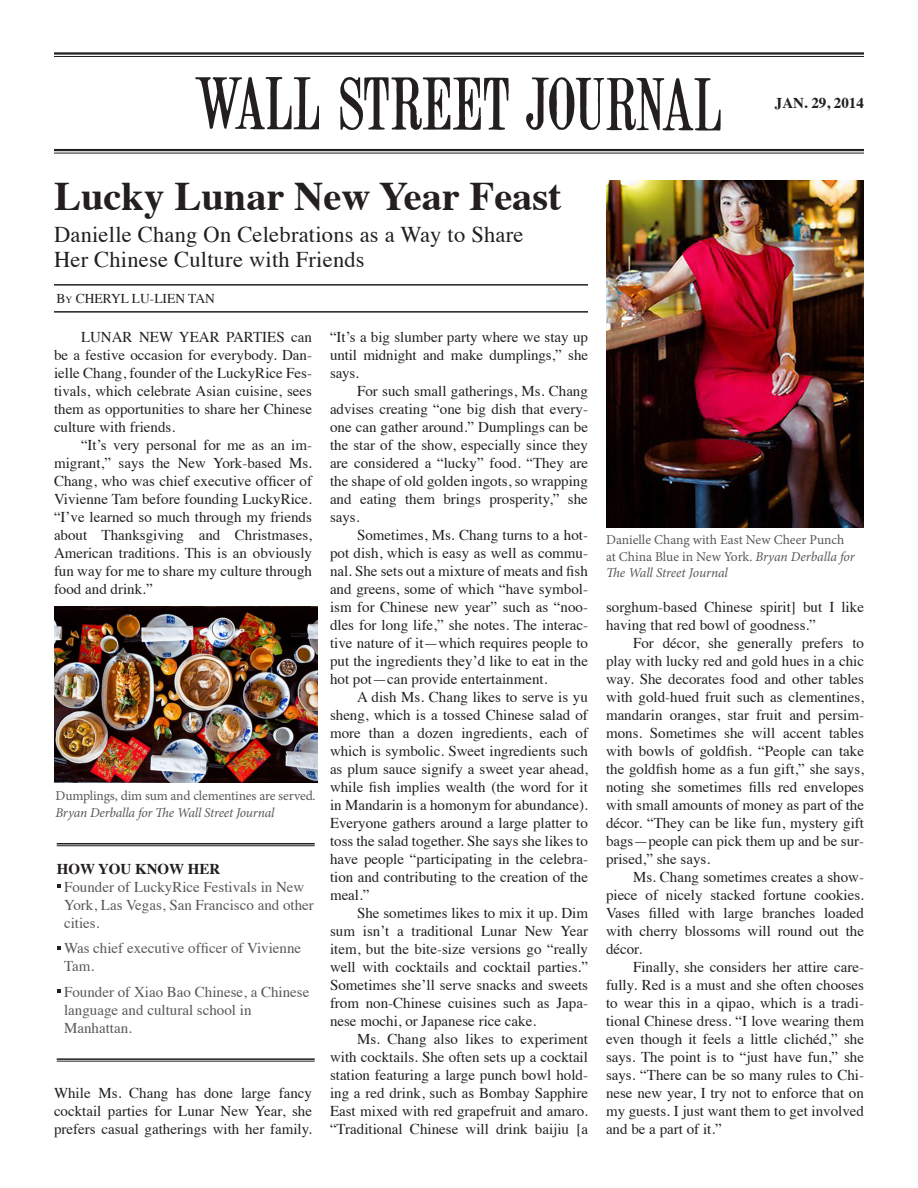
<style>
.page{position:relative;width:918px;height:1188px;background:#fff}
.page>*{position:absolute;margin:0;border:0;box-sizing:border-box;transform-origin:0 0}
.t1{font:700 40.5px "Times";color:#231f20}
.t2{font:22.5px/25.5px "Times";letter-spacing:.01em;color:#231f20}
.t3{font:15px/18px "Times";color:#231f20;text-align:justify}
.t4{font:15px/18px "Times";color:#57585a}
.t5{font:700 15px "Times";color:#231f20}
.t6{font:13.5px/16.2px "Minion Pro";letter-spacing:-.005em;color:#57585a}
.t7{font:13.5px "Times";color:#231f20}
.s1{font-size:9.45px}
.s2{font-style:italic}
</style>
<div class="page">
<svg style="left:57px;top:884px;width:3px;height:4px"></svg>
<svg style="left:57px;top:946px;width:3px;height:4px"></svg>
<svg style="left:57px;top:989px;width:3px;height:4px"></svg>
<svg style="left:340px;top:77px;width:169px;height:53px"></svg>
<svg style="left:526px;top:77px;width:195px;height:54px"></svg>
<svg style="left:195px;top:77px;width:124px;height:52px"></svg>
<hr style="left:54px;top:52px;width:810px;height:3px;background:#231f20">
<hr style="left:54px;top:56px;width:810px;height:1px;background:#231f20">
<hr style="left:54px;top:149px;width:810px;height:2px;background:#231f20">
<hr style="left:54px;top:153px;width:810px;height:1px;background:#231f20">
<img style="left:606px;top:180px;width:258px;height:347px">
<hr style="left:54px;top:311px;width:534px;height:2px;background:#231f20">
<hr style="left:57px;top:843px;width:258px;height:1px;background:#231f20">
<hr style="left:57px;top:845px;width:258px;height:1px;background:#231f20">
<hr style="left:57px;top:1058px;width:258px;height:2px;background:#231f20">
<hr style="left:57px;top:1061px;width:258px;height:1px;background:#231f20">
<img style="left:54px;top:606px;width:263px;height:176px">
<hr style="left:54px;top:284px;width:534px;height:2px;background:#231f20">
<p class="t5" style="left:775px;top:89px;width:91px">JAN. 29, 2014</p>
<p class="t1" style="left:54px;top:158px;width:509px">Lucky Lunar New Year Feast</p>
<p class="t2" style="left:54px;top:220px;width:471px">Danielle Chang On Celebrations as a Way to Share<br>Her Chinese Culture with Friends</p>
<p class="t7" style="left:57px;top:286px;width:160px">B<span class="s1">y</span> CHERYL LU-LIEN TAN</p>
<p class="t3" style="left:54px;top:327px;width:260px;text-indent:27px">LUNAR NEW YEAR PARTIES can be a festive occasion for everybody. Dan&shy;ielle Chang, founder of the LuckyRice Fes&shy;tivals, which celebrate Asian cuisine, sees them as opportunities to share her Chinese culture with friends.</p>
<p class="t3" style="left:54px;top:435px;width:260px;text-indent:27px">“It’s very personal for me as an im&shy;migrant,” says the New York-based Ms.<br>Chang, who was chief executive officer of Vivienne Tam before founding LuckyRice. “I’ve learned so much through my friends about Thanksgiving and Christmases, American traditions. This is an obviously fun way for me to share my culture through food and drink.”</p>
<p class="t6" style="left:56px;top:788px;width:262px">Dumplings, dim sum and clementines are served.<br><span class="s2">Bryan Derballa for The Wall Street Journal</span></p>
<p class="t5" style="left:57px;top:854px;width:165px">HOW YOU KNOW HER</p>
<p class="t4" style="left:64px;top:876px;width:251px">Founder of LuckyRice Festivals in New<br>York, Las Vegas, San Francisco and other cities.</p>
<p class="t4" style="left:64px;top:938px;width:239px">Was chief executive officer of Vivienne<br>Tam.</p>
<p class="t4" style="left:64px;top:981px;width:247px">Founder of Xiao Bao Chinese, a Chinese language and cultural school in<br>Manhattan.</p>
<p class="t3" style="left:54px;top:1083px;width:260px">While Ms. Chang has done large fancy cocktail parties for Lunar New Year, she prefers casual gatherings with her family.</p>
<p class="t3" style="left:330px;top:327px;width:260px">“It’s a big slumber party where we stay up until midnight and make dumplings,” she says.</p>
<p class="t3" style="left:330px;top:381px;width:260px;text-indent:27px">For such small gatherings, Ms. Chang advises creating “one big dish that every&shy;one can gather around.” Dumplings can be the star of the show, especially since they are considered a “lucky” food. “They are the shape of old golden ingots, so wrapping and eating them brings prosperity,” she says.</p>
<p class="t3" style="left:330px;top:525px;width:260px;text-indent:27px">Sometimes, Ms. Chang turns to a hot&shy;pot dish, which is easy as well as commu&shy;nal. She sets out a mixture of meats and fish and greens, some of which “have symbol&shy;ism for Chinese new year” such as “noo&shy;dles for long life,” she notes. The interac&shy;tive nature of it—which requires people to put the ingredients they’d like to eat in the hot pot—can provide entertainment.</p>
<p class="t3" style="left:330px;top:687px;width:260px;text-indent:27px">A dish Ms. Chang likes to serve is yu sheng, which is a tossed Chinese salad of more than a dozen ingredients, each of which is symbolic. Sweet ingredients such as plum sauce signify a sweet year ahead, while fish implies wealth (the word for it in Mandarin is a homonym for abundance).<br>Everyone gathers around a large platter to toss the salad together. She says she likes to have people “participating in the celebra&shy;tion and contributing to the creation of the meal.”</p>
<p class="t3" style="left:330px;top:903px;width:260px;text-indent:27px">She sometimes likes to mix it up. Dim sum isn’t a traditional Lunar New Year item, but the bite-size versions go “really well with cocktails and cocktail parties.” Sometimes she’ll serve snacks and sweets from non-Chinese cuisines such as Japa&shy;nese mochi, or Japanese rice cake.</p>
<p class="t3" style="left:330px;top:1029px;width:260px;text-indent:27px">Ms. Chang also likes to experiment with cocktails. She often sets up a cocktail station featuring a large punch bowl hold&shy;ing a red drink, such as Bombay Sapphire East mixed with red grapefruit and amaro. “Traditional Chinese will drink baijiu [a</p>
<p class="t6" style="left:606px;top:532px;width:250px">Danielle Chang with East New Cheer Punch at China Blue in New York. <span class="s2">Bryan Derballa for<br>The Wall Street Journal</span></p>
<p class="t3" style="left:606px;top:597px;width:259px">sorghum-based Chinese spirit] but I like having that red bowl of goodness.”</p>
<p class="t3" style="left:606px;top:633px;width:260px;text-indent:27px">For décor, she generally prefers to play with lucky red and gold hues in a chic way. She decorates food and other tables with gold-hued fruit such as clementines, mandarin oranges, star fruit and persim&shy;mons. Sometimes she will accent tables with bowls of goldfish. “People can take the goldfish home as a fun gift,” she says, noting she sometimes fills red envelopes with small amounts of money as part of the décor. “They can be like fun, mystery gift bags—people can pick them up and be sur&shy;prised,” she says.</p>
<p class="t3" style="left:606px;top:867px;width:260px;text-indent:27px">Ms. Chang sometimes creates a show&shy;piece of nicely stacked fortune cookies.<br>Vases filled with large branches loaded with cherry blossoms will round out the décor.</p>
<p class="t3" style="left:606px;top:957px;width:260px;text-indent:27px">Finally, she considers her attire care&shy;fully. Red is a must and she often chooses to wear this in a qipao, which is a tradi&shy;tional Chinese dress. “I love wearing them even though it feels a little clichéd,” she says. The point is to “just have fun,” she says. “There can be so many rules to Chi&shy;nese new year, I try not to enforce that on my guests. I just want them to get involved and be a part of it.”</p>
</div>
